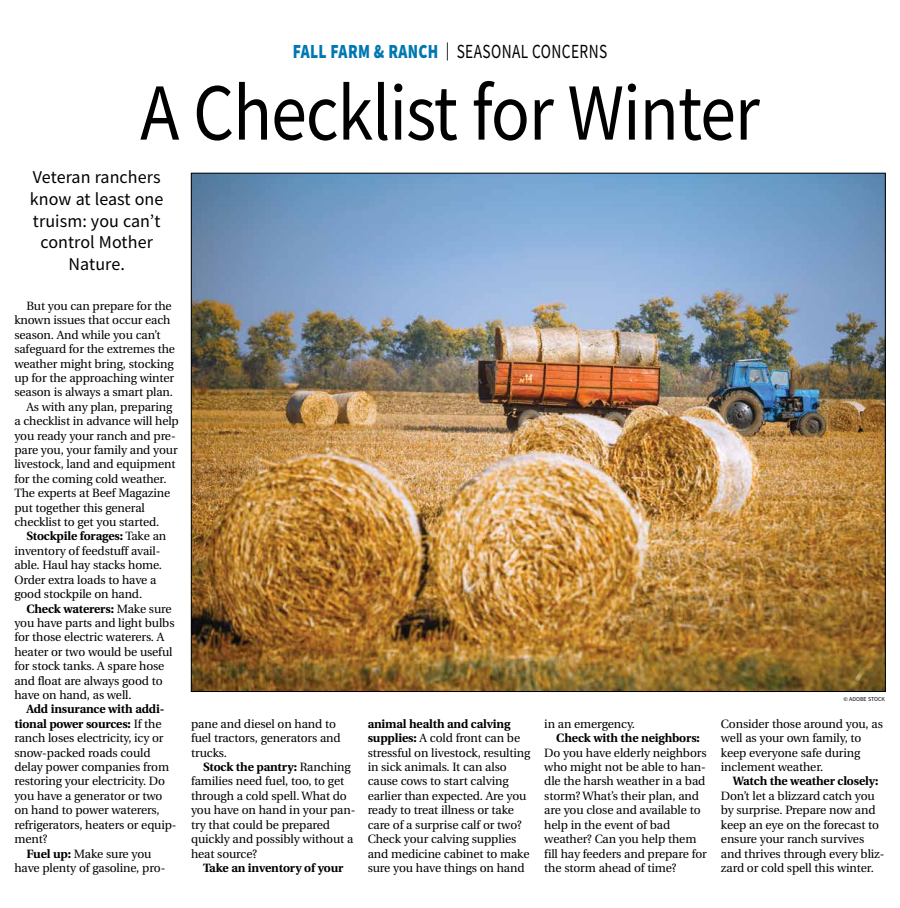
<style>
.page{position:relative;width:900px;height:908px;background:#fff}
.page>*{position:absolute;margin:0;border:0;box-sizing:border-box;transform-origin:0 0}
.t1{font:81px "Source Sans Pro";letter-spacing:-.015em;color:#000;scale:.89 1}
.t2{font:20px "Source Sans Pro";letter-spacing:.025em;color:#000;scale:.77 1}
.t3{font:18px/21.6px "Source Sans Pro";letter-spacing:.005em;color:#000;text-align:center}
.t4{font:12px/14.4px "Utopia";letter-spacing:-.01em;color:#000}
.t5{font:700 12px "Utopia";letter-spacing:-.01em;color:#000}
.t6{font:6px "Source Sans Pro";color:#000}
.s1{font-weight:900;color:#0077b1}
.s2{font-size:18px}
.s3{font-weight:400}
.s4{font-weight:700}
</style>
<div class="page">
<img style="left:193px;top:175px;width:691px;height:514px">
<h2 class="t2" style="left:293px;top:39px;width:410px"><span class="s1">FALL FARM &amp; RANCH</span> <span class="s2">|</span> SEASONAL CONCERNS</h2>
<h1 class="t1" style="left:140px;top:61px;width:698px">A Checklist for Winter</h1>
<h3 class="t3" style="left:30px;top:166px;width:135px">Veteran ranchers know at least one truism: you can’t control Mother<br>Nature.</h3>
<p class="t4" style="left:26px;top:299px;width:147px">But you can prepare for the</p>
<p class="t4" style="left:14px;top:313px;width:158px">known issues that occur each</p>
<p class="t4" style="left:14px;top:327px;width:148px">season. And while you can’t</p>
<p class="t4" style="left:14px;top:342px;width:162px">safeguard for the extremes the</p>
<p class="t4" style="left:14px;top:356px;width:161px">weather might bring, stocking</p>
<p class="t4" style="left:14px;top:371px;width:161px">up for the approaching winter</p>
<p class="t4" style="left:14px;top:385px;width:160px">season is always a smart plan.</p>
<p class="t4" style="left:26px;top:399px;width:148px">As with any plan, preparing</p>
<p class="t4" style="left:14px;top:414px;width:166px">a checklist in advance will help</p>
<p class="t4" style="left:14px;top:428px;width:163px">you ready your ranch and pre-</p>
<p class="t4" style="left:14px;top:443px;width:165px">pare you, your family and your</p>
<p class="t4" style="left:14px;top:457px;width:163px">livestock, land and equipment</p>
<p class="t4" style="left:14px;top:471px;width:154px">for the coming cold weather.</p>
<p class="t4" style="left:14px;top:486px;width:157px">The experts at Beef Magazine</p>
<p class="t4" style="left:14px;top:500px;width:132px">put together this general</p>
<p class="t4" style="left:14px;top:515px;width:146px">checklist to get you started.</p>
<p class="t5" style="left:26px;top:529px;width:141px">Stockpile forages: <span class="s3">Take an</span></p>
<p class="t4" style="left:14px;top:543px;width:148px">inventory of feedstuff avail-</p>
<p class="t4" style="left:14px;top:558px;width:149px">able. Haul hay stacks home.</p>
<p class="t4" style="left:14px;top:572px;width:143px">Order extra loads to have a</p>
<p class="t4" style="left:14px;top:587px;width:129px">good stockpile on hand.</p>
<p class="t5" style="left:26px;top:601px;width:147px">Check waterers: <span class="s3">Make sure</span></p>
<p class="t4" style="left:14px;top:615px;width:162px">you have parts and light bulbs</p>
<p class="t4" style="left:14px;top:630px;width:152px">for those electric waterers. A</p>
<p class="t4" style="left:14px;top:644px;width:160px">heater or two would be useful</p>
<p class="t4" style="left:14px;top:659px;width:152px">for stock tanks. A spare hose</p>
<p class="t4" style="left:14px;top:673px;width:150px">and float are always good to</p>
<p class="t4" style="left:14px;top:687px;width:119px">have on hand, as well.</p>
<p class="t5" style="left:26px;top:702px;width:139px">Add insurance with addi-</p>
<p class="t5" style="left:14px;top:716px;width:149px">tional power sources: <span class="s3">If the</span></p>
<p class="t4" style="left:14px;top:731px;width:151px">ranch loses electricity, icy or</p>
<p class="t4" style="left:14px;top:745px;width:138px">snow-packed roads could</p>
<p class="t4" style="left:14px;top:759px;width:156px">delay power companies from</p>
<p class="t4" style="left:14px;top:774px;width:152px">restoring your electricity. Do</p>
<p class="t4" style="left:14px;top:788px;width:150px">you have a generator or two</p>
<p class="t4" style="left:14px;top:803px;width:147px">on hand to power waterers,</p>
<p class="t4" style="left:14px;top:817px;width:164px">refrigerators, heaters or equip-</p>
<p class="t4" style="left:14px;top:831px;width:34px">ment?</p>
<p class="t4" style="left:26px;top:846px;width:127px"><span class="s4">Fuel up:</span> Make sure you</p>
<p class="t4" style="left:14px;top:860px;width:153px">have plenty of gasoline, pro-</p>
<p class="t4" style="left:191px;top:716px;width:151px">pane and diesel on hand to fuel tractors, generators and trucks.</p>
<p class="t4" style="left:191px;top:759px;width:166px;text-indent:12px"><span class="s4">Stock the pantry:</span> Ranching families need fuel, too, to get through a cold spell. What do you have on hand in your pan&shy;try that could be prepared quickly and possibly without a heat source?</p>
<p class="t5" style="left:203px;top:860px;width:142px">Take an inventory of your</p>
<p class="t4" style="left:368px;top:716px;width:164px"><span class="s4">animal health and calving supplies:</span> A cold front can be stressful on livestock, resulting in sick animals. It can also cause cows to start calving earlier than expected. Are you ready to treat illness or take care of a surprise calf or two?<br>Check your calving supplies and medicine cabinet to make sure you have things on hand</p>
<p class="t4" style="left:544px;top:716px;width:92px">in an emergency.</p>
<p class="t5" style="left:556px;top:731px;width:145px">Check with the neighbors:</p>
<p class="t4" style="left:544px;top:745px;width:164px">Do you have elderly neighbors who might not be able to han&shy;dle the harsh weather in a bad storm? What’s their plan, and are you close and available to help in the event of bad weather? Can you help them fill hay feeders and prepare for the storm ahead of time?</p>
<p class="t6" style="left:844px;top:695px;width:43px">© ADOBE STOCK</p>
<p class="t4" style="left:721px;top:716px;width:163px">Consider those around you, as well as your own family, to keep everyone safe during inclement weather.</p>
<p class="t5" style="left:733px;top:774px;width:147px">Watch the weather closely:</p>
<p class="t4" style="left:721px;top:788px;width:165px">Don’t let a blizzard catch you by surprise. Prepare now and keep an eye on the forecast to ensure your ranch survives and thrives through every bliz&shy;zard or cold spell this winter.</p>
</div>
